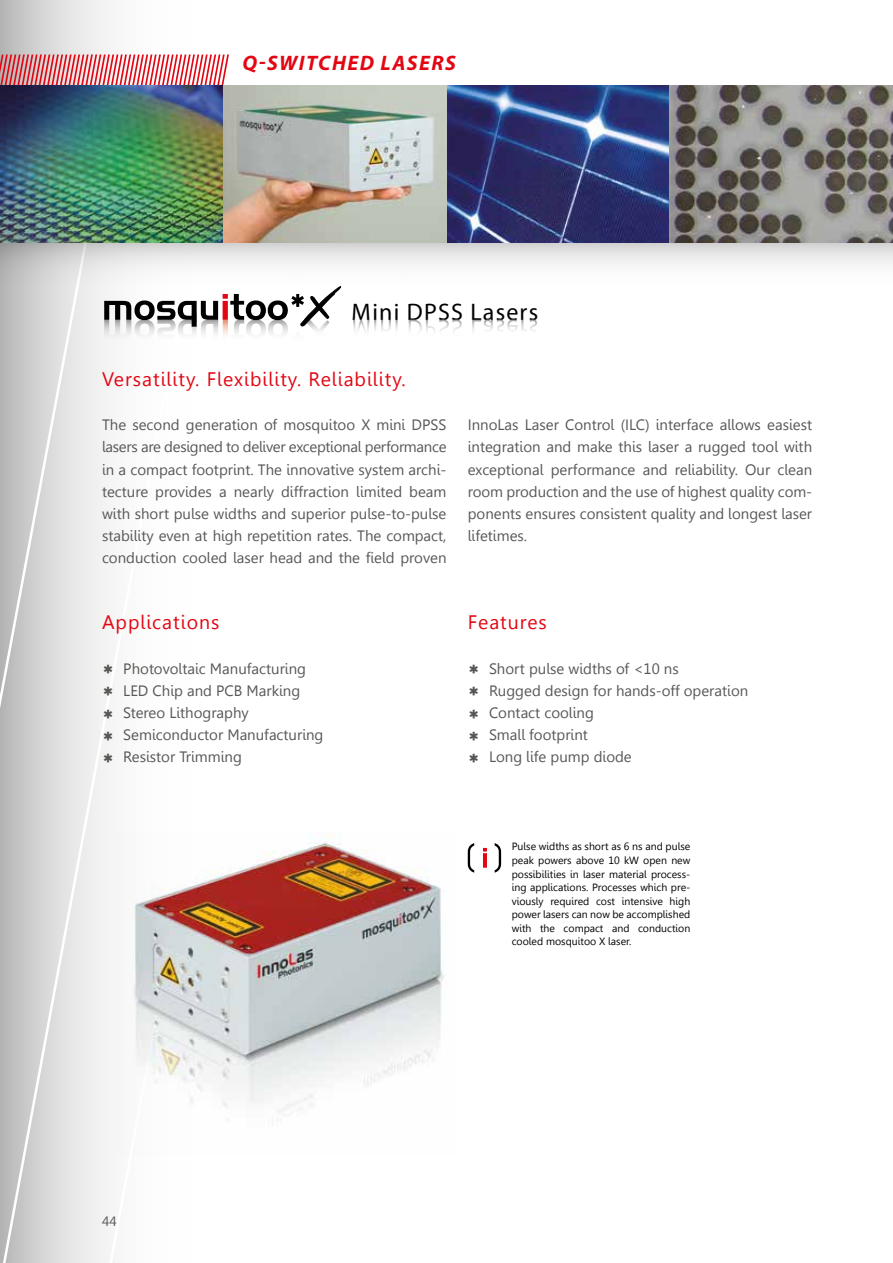
<style>
.page{position:relative;width:893px;height:1263px;background:#fff}
.page>*{position:absolute;margin:0;border:0;box-sizing:border-box;transform-origin:0 0}
.t1{font:24px "Myriad Pro";letter-spacing:.05em;color:#000}
.t2{font:italic 700 21px "Myriad Pro";letter-spacing:.07em;color:#e30613}
.t3{font:19.5px "Gisha";letter-spacing:.05em;color:#e30613}
.t4{font:15px/22px "Gisha";color:#575756}
.t5{font:13.5px "Gisha";color:#575756}
.t6{font:10.5px/13.5px "Gisha";color:#000;text-align:justify}
.s1{font-family:"Handel Gothic BT";font-size:36px;color:#fff}
.s2{font-family:"Handel Gothic BT";font-size:24px}
</style>
<div class="page">
<svg style="left:0;top:0;width:110px;height:53px"></svg>
<svg style="left:0;top:53px;width:229px;height:1210px"></svg>
<svg style="left:0;top:55px;width:229px;height:30px"></svg>
<svg style="left:0;top:242px;width:893px;height:43px"></svg>
<img style="left:118px;top:832px;width:327px;height:323px">
<svg style="left:495px;top:843px;width:6px;height:29px"></svg>
<svg style="left:468px;top:843px;width:6px;height:29px"></svg>
<svg style="left:483px;top:848px;width:4px;height:3px"></svg>
<hr style="left:483px;top:853px;width:4px;height:15px;background:#e30613">
<svg style="left:104px;top:286px;width:237px;height:67px"></svg>
<img style="left:446px;top:85px;width:224px;height:157px">
<img style="left:0;top:85px;width:223px;height:157px">
<svg style="left:670px;top:85px;width:223px;height:157px;background:#7f7c78"></svg>
<img style="left:223px;top:85px;width:223px;height:157px">
<h2 class="t2" style="left:243px;top:50px;width:215px">Q-SWITCHED LASERS</h2>
<h1 class="t1" style="left:102px;top:299px;width:438px"><span class="s1">mosquitoo*</span> Mini DPSS Lasers</h1>
<h3 class="t3" style="left:102px;top:368px;width:305px">Versatility. Flexibility. Reliability.</h3>
<p class="t4" style="left:102px;top:414px;width:346px;text-align:justify">The second generation of mosquitoo X mini DPSS lasers are designed to deliver exceptional performance in a compact footprint. The innovative system archi&shy;tecture provides a nearly diffraction limited beam with short pulse widths and superior pulse-to-pulse stability even at high repetition rates. The compact, conduction cooled laser head and the field proven</p>
<p class="t4" style="left:468px;top:414px;width:346px">InnoLas Laser Control (ILC) interface allows easiest integration and make this laser a rugged tool with exceptional performance and reliability. Our clean room production and the use of highest quality com&shy;ponents ensures consistent quality and longest laser lifetimes.</p>
<h3 class="t3" style="left:102px;top:611px;width:119px">Applications</h3>
<p class="t4" style="left:102px;top:657px;width:223px"><span class="s2">*</span> Photovoltaic Manufacturing<br><span class="s2">*</span> LED Chip and PCB Marking<br><span class="s2">*</span> Stereo Lithography<br><span class="s2">*</span> Semiconductor Manufacturing <span class="s2">*</span> Resistor Trimming</p>
<p class="t5" style="left:102px;top:1214px;width:16px">44</p>
<h3 class="t3" style="left:468px;top:611px;width:81px">Features</h3>
<p class="t4" style="left:468px;top:657px;width:282px"><span class="s2">*</span> Short pulse widths of &lt;10 ns<br><span class="s2">*</span> Rugged design for hands-off operation <span class="s2">*</span> Contact cooling<br><span class="s2">*</span> Small footprint<br><span class="s2">*</span> Long life pump diode</p>
<p class="t6" style="left:512px;top:840px;width:180px">Pulse widths as short as 6 ns and pulse peak powers above 10 kW open new possibilities in laser material process&shy;ing applications. Processes which pre&shy;viously required cost intensive high power lasers can now be accomplished with the compact and conduction cooled mosquitoo X laser.</p>
</div>
